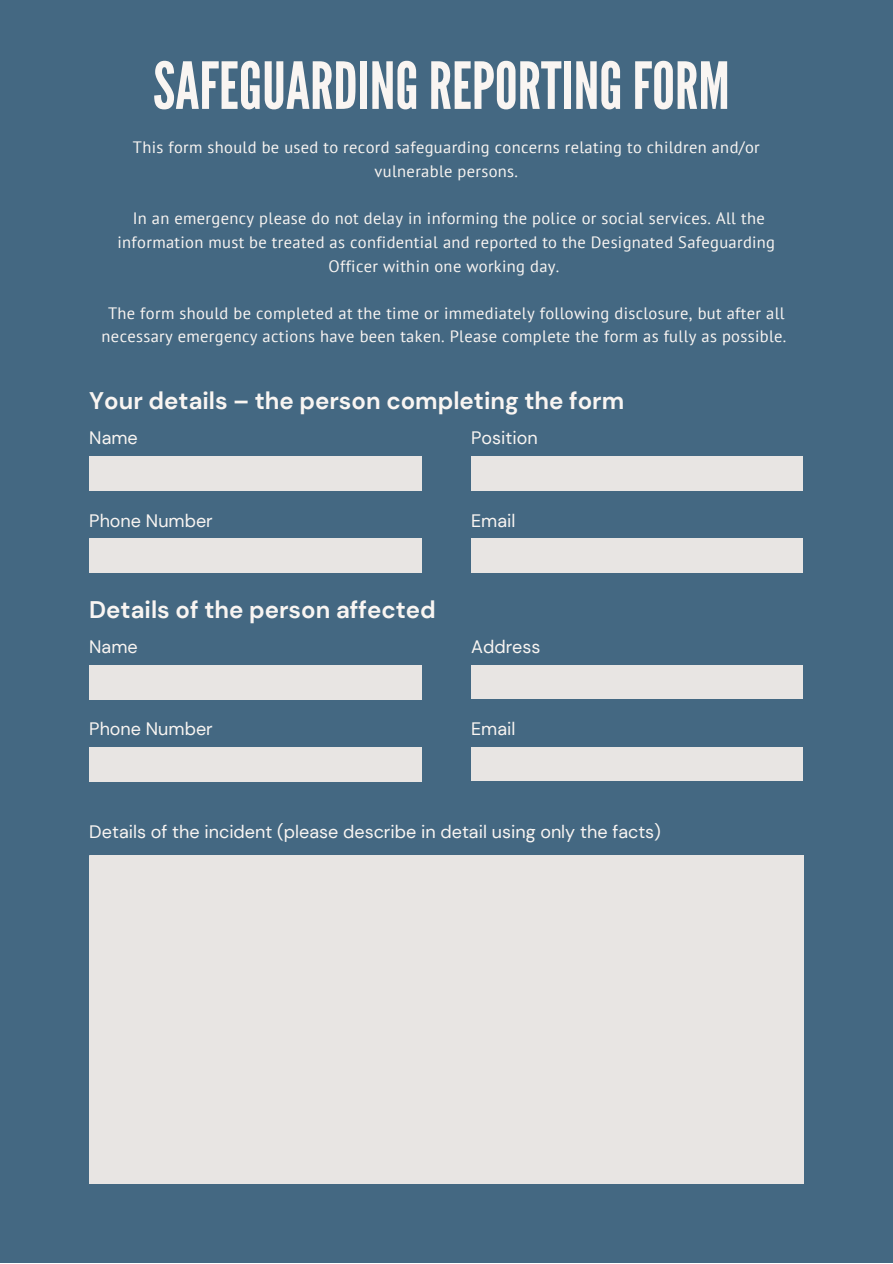
<style>
.page{position:relative;width:893px;height:1264px;background:#fff}
.page>*{position:absolute;margin:0;border:0;box-sizing:border-box;transform-origin:0 0}
.t1{font:64.8px "League Gothic";color:#f9f5f2}
.t2{font:700 24px "DM Sans";color:#f9f5f2}
.t3{font:18px "DM Sans";color:#f9f5f2}
.t4{font:16.5px/23.5px "PT Sans";letter-spacing:.02em;color:#f9f5f2;text-align:center}
</style>
<div class="page">
<div style="left:0;top:0;width:892px;height:1262px;background:#446882"></div>
<div style="left:89px;top:457px;width:332px;height:33px;background:#e8e5e3"></div>
<div style="left:89px;top:855px;width:714px;height:328px;background:#e8e5e3"></div>
<div style="left:471px;top:456px;width:331px;height:34px;background:#e8e5e3"></div>
<div style="left:89px;top:539px;width:332px;height:33px;background:#e8e5e3"></div>
<div style="left:471px;top:538px;width:331px;height:34px;background:#e8e5e3"></div>
<div style="left:89px;top:665px;width:332px;height:34px;background:#e8e5e3"></div>
<div style="left:471px;top:665px;width:331px;height:34px;background:#e8e5e3"></div>
<div style="left:89px;top:747px;width:332px;height:34px;background:#e8e5e3"></div>
<div style="left:471px;top:747px;width:331px;height:34px;background:#e8e5e3"></div>
<h1 class="t1" style="left:153px;top:48px;width:578px">SAFEGUARDINGREPORTINGFORM</h1>
<p class="t4" style="left:133px;top:136px;width:628px">This form should be used to record safeguarding concerns relating to children and/or vulnerable persons.</p>
<p class="t4" style="left:117px;top:206px;width:659px">In an emergency please do not delay in informing the police or social services. All the information must be treated as confidential and reported to the Designated Safeguarding<br>Officer within one working day.</p>
<p class="t4" style="left:102px;top:301px;width:686px">The form should be completed at the time or immediately following disclosure, but after all necessary emergency actions have been taken. Please complete the form as fully as possible.</p>
<h2 class="t2" style="left:89px;top:385px;width:536px">Your details – the person completing the form</h2>
<p class="t3" style="left:89px;top:426px;width:50px">Name</p>
<p class="t3" style="left:471px;top:426px;width:68px">Position</p>
<p class="t3" style="left:89px;top:508px;width:125px">Phone Number</p>
<p class="t3" style="left:471px;top:508px;width:46px">Email</p>
<h2 class="t2" style="left:89px;top:594px;width:348px">Details of the person affected</h2>
<p class="t3" style="left:89px;top:635px;width:50px">Name</p>
<p class="t3" style="left:471px;top:635px;width:71px">Address</p>
<p class="t3" style="left:89px;top:717px;width:125px">Phone Number</p>
<p class="t3" style="left:471px;top:717px;width:46px">Email</p>
<p class="t3" style="left:89px;top:820px;width:573px">Details of the incident (please describe in detail using only the facts)</p>
</div>
